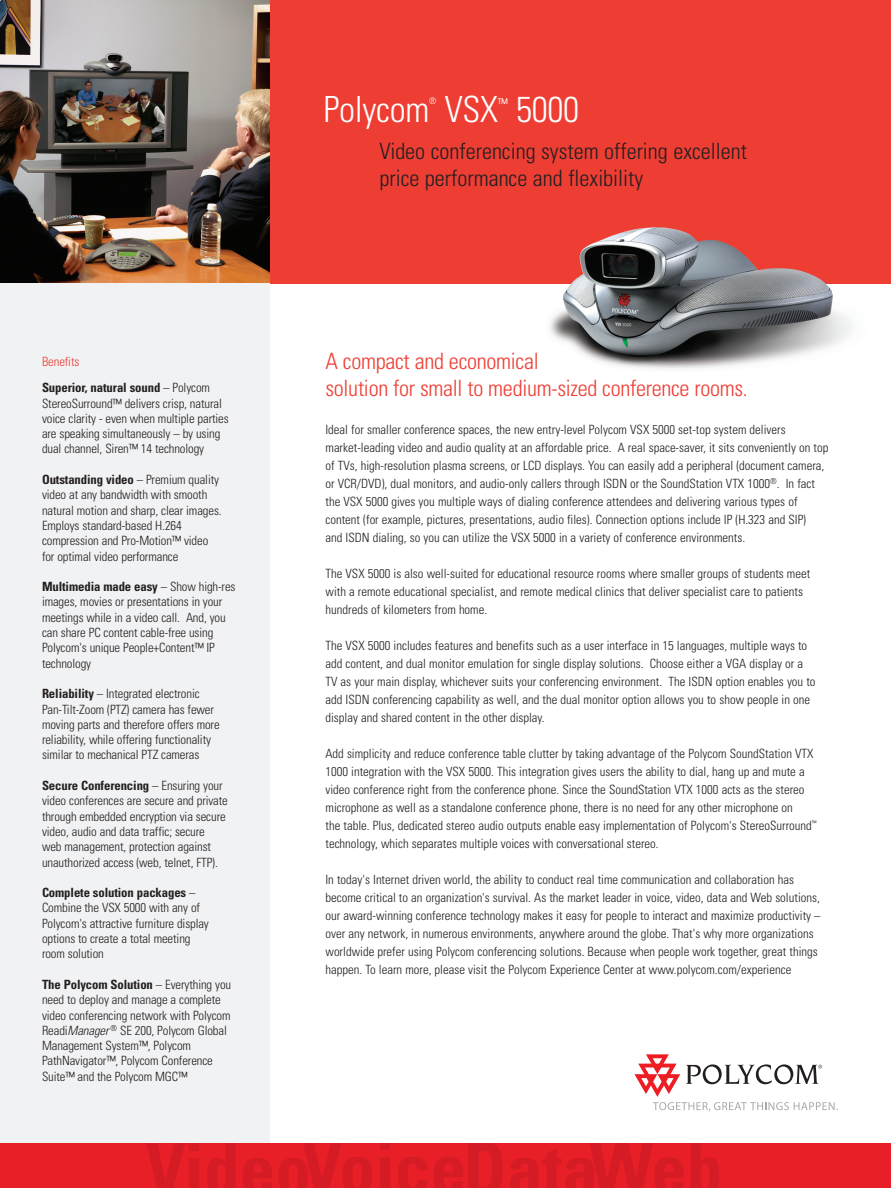
<style>
.page{position:relative;width:891px;height:1188px;background:#fff}
.page>*{position:absolute;margin:0;border:0;box-sizing:border-box;transform-origin:0 0}
.t1{font:300 condensed 36px "Univers";letter-spacing:-.01em;color:#fff}
.t2{font:300 condensed 22.5px/27px "Univers";color:#231f20}
.t3{font:300 condensed 22.5px/27px "Univers";letter-spacing:-.015em;color:#ee3e34}
.t4{font:300 condensed 13.5px "Univers";color:#fff}
.t5{font:300 condensed 12.75px/15.3px "Univers";color:#231f20}
.t6{font:700 condensed 12.75px/26.7px "Univers";letter-spacing:-.01em;color:#231f20}
.t7{font:300 condensed 9px "Univers";color:#fff}
.s1{font-weight:300;color:#ee3e34}
.s2{font-weight:300}
.s3{font-weight:700}
.s4{font-style:italic}
</style>
<div class="page">
<img style="left:0;top:0;width:270px;height:284px">
<div style="left:270px;top:0;width:621px;height:284px;background:#ee3e34"></div>
<img style="left:550px;top:227px;width:303px;height:142px">
<div style="left:0;top:284px;width:270px;height:899px;background:#f1f2f3"></div>
<svg style="left:634px;top:1054px;width:204px;height:58px"></svg>
<div style="left:0;top:1144px;width:891px;height:44px;background:#e91f28"></div>
<img style="left:146px;top:1144px;width:157px;height:44px">
<img style="left:303px;top:1144px;width:160px;height:44px">
<img style="left:468px;top:1144px;width:121px;height:44px">
<img style="left:589px;top:1144px;width:130px;height:44px">
<p class="t6" style="left:42px;top:349px;width:170px"><span class="s1">Benefits<br></span>Superior, natural sound <span class="s2">– Polycom</span></p>
<p class="t5" style="left:42px;top:397px;width:188px">StereoSurround™ delivers crisp, natural voice clarity - even when multiple parties are speaking simultaneously – by using dual channel, Siren™ 14 technology</p>
<p class="t5" style="left:42px;top:473px;width:181px"><span class="s3">Outstanding video</span> – Premium quality video at any bandwidth with smooth natural motion and sharp, clear images.<br>Employs standard-based H.264 compression and Pro-Motion™ video for optimal video performance</p>
<p class="t5" style="left:42px;top:580px;width:195px"><span class="s3">Multimedia made easy</span> – Show high-res images, movies or presentations in your meetings while in a video call. And, you can share PC content cable-free using Polycom's unique People+Content™ IP technology</p>
<p class="t5" style="left:42px;top:687px;width:179px"><span class="s3">Reliability</span> – Integrated electronic Pan-Tilt-Zoom (PTZ) camera has fewer moving parts and therefore offers more reliability, while offering functionality similar to mechanical PTZ cameras</p>
<p class="t5" style="left:42px;top:779px;width:187px"><span class="s3">Secure Conferencing</span> – Ensuring your video conferences are secure and private through embedded encryption via secure video, audio and data traffic; secure<br>web management, protection against unauthorized access (web, telnet, FTP).</p>
<p class="t5" style="left:42px;top:886px;width:168px"><span class="s3">Complete solution packages</span> –<br>Combine the VSX 5000 with any of<br>Polycom's attractive furniture display options to create a total meeting room solution</p>
<p class="t5" style="left:42px;top:978px;width:191px"><span class="s3">The Polycom Solution</span> – Everything you need to deploy and manage a complete video conferencing network with Polycom Readi<span class="s4">Manager</span><sup>®</sup> SE 200, Polycom Global Management System™, Polycom PathNavigator™, Polycom Conference Suite™ and the Polycom MGC™</p>
<h1 class="t1" style="left:324px;top:96px;width:176px">Polycom VSX</h1>
<p class="t7" style="left:429px;top:97px;width:9px">®</p>
<p class="t4" style="left:498px;top:98px;width:11px">™</p>
<h1 class="t1" style="left:516px;top:96px;width:64px">5000</h1>
<h2 class="t2" style="left:380px;top:140px;width:369px">Video conferencing system offering excellent price performance and flexibility</h2>
<h2 class="t3" style="left:326px;top:350px;width:424px">A compact and economical<br>solution for small to medium-sized conference rooms.</h2>
<p class="t5" style="left:325px;top:421px;width:504px;line-height:18px">Ideal for smaller conference spaces, the new entry-level Polycom VSX 5000 set-top system delivers market-leading video and audio quality at an affordable price. A real space-saver, it sits conveniently on top of TVs, high-resolution plasma screens, or LCD displays. You can easily add a peripheral (document camera, or VCR/DVD), dual monitors, and audio-only callers through ISDN or the SoundStation VTX 1000<sup>®</sup>. In fact the VSX 5000 gives you multiple ways of dialing conference attendees and delivering various types of content (for example, pictures, presentations, audio files). Connection options include IP (H.323 and SIP)<br>and ISDN dialing, so you can utilize the VSX 5000 in a variety of conference environments.</p>
<p class="t5" style="left:325px;top:565px;width:486px;line-height:18px">The VSX 5000 is also well-suited for educational resource rooms where smaller groups of students meet with a remote educational specialist, and remote medical clinics that deliver specialist care to patients hundreds of kilometers from home.</p>
<p class="t5" style="left:325px;top:637px;width:492px;line-height:18px">The VSX 5000 includes features and benefits such as a user interface in 15 languages, multiple ways to add content, and dual monitor emulation for single display solutions. Choose either a VGA display or a TV as your main display, whichever suits your conferencing environment. The ISDN option enables you to add ISDN conferencing capability as well, and the dual monitor option allows you to show people in one display and shared content in the other display.</p>
<p class="t5" style="left:325px;top:745px;width:493px;line-height:18px">Add simplicity and reduce conference table clutter by taking advantage of the Polycom SoundStation VTX 1000 integration with the VSX 5000. This integration gives users the ability to dial, hang up and mute a video conference right from the conference phone. Since the SoundStation VTX 1000 acts as the stereo microphone as well as a standalone conference phone, there is no need for any other microphone on<br>the table. Plus, dedicated stereo audio outputs enable easy implementation of Polycom's StereoSurround<sup>™ </sup>technology, which separates multiple voices with conversational stereo.</p>
<p class="t5" style="left:326px;top:871px;width:497px;line-height:18px">In today's Internet driven world, the ability to conduct real time communication and collaboration has become critical to an organization's survival. As the market leader in voice, video, data and Web solutions, our award-winning conference technology makes it easy for people to interact and maximize productivity – over any network, in numerous environments, anywhere around the globe. That's why more organizations worldwide prefer using Polycom conferencing solutions. Because when people work together, great things happen. To learn more, please visit the Polycom Experience Center at www.polycom.com/experience</p>
</div>
